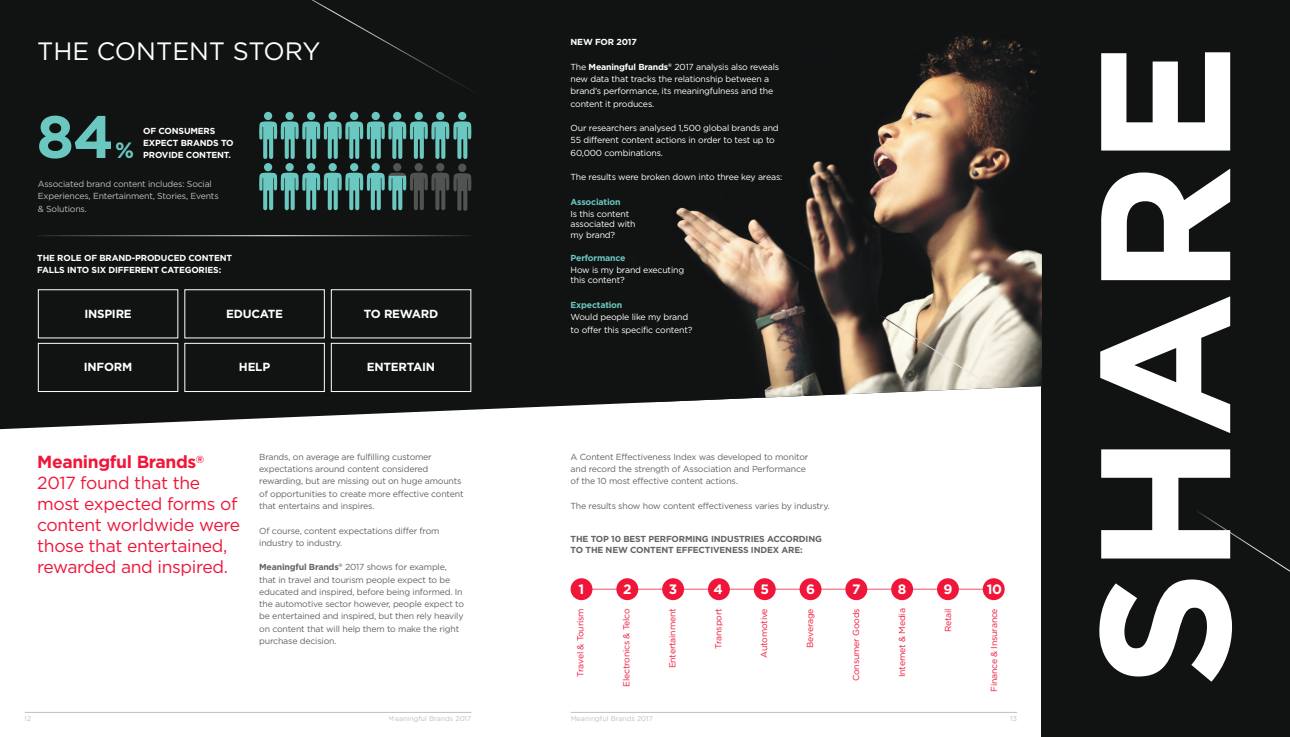
<style>
.page{position:relative;width:1290px;height:737px;background:#fff}
.page>*{position:absolute;margin:0;border:0;box-sizing:border-box;transform-origin:0 0}
.t1{font:700 184.28px "Gotham";color:#fff}
.t2{font:700 59.68px "Gotham";color:#6ac8c0}
.t3{font:25.11px "Gotham";color:#fff}
.t4{font:700 22.14px "Gotham";color:#6ac8c0}
.t5{font:17.5px/21px "Gotham";letter-spacing:-.02em;color:#ef163a}
.t6{font:700 13.56px "Gotham";color:#fff}
.t7{font:700 11.72px "Gotham";letter-spacing:-.02em;color:#fff}
.t8{font:8.75px/12.2px "Gotham";letter-spacing:-.02em;color:#656365}
.t9{font:8.75px/12.2px "Gotham";letter-spacing:-.02em;color:#fff}
.t10{font:8.75px "Gotham";letter-spacing:-.02em;color:#ef163a}
.t11{font:700 8.75px/12.2px "Gotham";letter-spacing:-.02em;color:#fff}
.t12{font:8.75px/12.2px "Gotham";letter-spacing:-.02em;color:#c0bfc1}
.t13{font:700 8.75px/10.5px "Gotham";letter-spacing:-.02em;color:#656365}
.t14{font:700 8.75px "Gotham";letter-spacing:-.02em;color:#6ac8c0}
.t15{font:7px "Gotham";color:#c0bfc1}
.s1{font-weight:700}
</style>
<div class="page">
<div style="left:1042px;top:0;width:248px;height:737px;background:#111212"></div>
<svg style="left:0;top:0;width:1042px;height:429px;background:#2c2d2d"></svg>
<img style="left:479px;top:0;width:563px;height:402px">
<div style="left:38px;top:289px;width:140px;height:49px;border:1px solid #fff"></div>
<div style="left:38px;top:343px;width:140px;height:49px;border:1px solid #fff"></div>
<div style="left:184px;top:289px;width:141px;height:49px;border:1px solid #fff"></div>
<div style="left:184px;top:343px;width:141px;height:49px;border:1px solid #fff"></div>
<div style="left:331px;top:289px;width:140px;height:49px;border:1px solid #fff"></div>
<div style="left:331px;top:343px;width:140px;height:49px;border:1px solid #fff"></div>
<svg style="left:458px;top:163px;width:8px;height:9px"></svg>
<div style="left:264px;top:163px;width:8px;height:8px;background:#6ac8c0;border-radius:50%"></div>
<div style="left:285px;top:163px;width:9px;height:8px;background:#6ac8c0;border-radius:50%"></div>
<div style="left:307px;top:163px;width:8px;height:8px;background:#6ac8c0;border-radius:50%"></div>
<div style="left:328px;top:163px;width:9px;height:8px;background:#6ac8c0;border-radius:50%"></div>
<div style="left:350px;top:163px;width:8px;height:8px;background:#6ac8c0;border-radius:50%"></div>
<div style="left:371px;top:163px;width:9px;height:8px;background:#6ac8c0;border-radius:50%"></div>
<div style="left:393px;top:163px;width:8px;height:8px;background:#515252;border-radius:50%"></div>
<svg style="left:414px;top:163px;width:9px;height:8px"></svg>
<div style="left:436px;top:163px;width:8px;height:8px;background:#515252;border-radius:50%"></div>
<hr style="left:37px;top:235px;width:434px;height:1px;background:#fff">
<hr style="left:581px;top:589px;width:413px;height:1px;background:#f3536d">
<div style="left:570px;top:578px;width:22px;height:22px;background:#ef163a;border-radius:50%"></div>
<div style="left:708px;top:578px;width:22px;height:22px;background:#ef163a;border-radius:50%"></div>
<div style="left:845px;top:578px;width:22px;height:22px;background:#ef163a;border-radius:50%"></div>
<div style="left:616px;top:578px;width:22px;height:22px;background:#ef163a;border-radius:50%"></div>
<div style="left:754px;top:578px;width:22px;height:22px;background:#ef163a;border-radius:50%"></div>
<div style="left:891px;top:578px;width:22px;height:22px;background:#ef163a;border-radius:50%"></div>
<div style="left:662px;top:578px;width:22px;height:22px;background:#ef163a;border-radius:50%"></div>
<div style="left:799px;top:578px;width:22px;height:22px;background:#ef163a;border-radius:50%"></div>
<div style="left:937px;top:578px;width:22px;height:22px;background:#ef163a;border-radius:50%"></div>
<div style="left:983px;top:578px;width:22px;height:22px;background:#ef163a;border-radius:50%"></div>
<svg style="left:259px;top:0;width:295px;height:159px;background:#1a2625"></svg>
<svg style="left:879px;top:314px;width:116px;height:75px;background:#bfb9aa"></svg>
<svg style="left:1196px;top:510px;width:94px;height:62px"></svg>
<svg style="left:689px;top:191px;width:62px;height:41px;background:#3d362f"></svg>
<svg style="left:783px;top:252px;width:32px;height:21px"></svg>
<svg style="left:259px;top:172px;width:212px;height:39px;background:#3c605d"></svg>
<hr style="left:570px;top:712px;width:447px;height:1px;background:#c0bfc1">
<hr style="left:25px;top:712px;width:446px;height:1px;background:#c0bfc1">
<h3 class="t3" style="left:37px;top:37px;width:281px">Th e content story</h3>
<h2 class="t2" style="left:36px;top:102px;width:79px">84</h2>
<p class="t11" style="left:143px;top:124px;width:90px">OF CONSUMERS<br>EXPECT BRANDS TO</p>
<h3 class="t4" style="left:115px;top:137px;width:21px">%</h3>
<p class="t11" style="left:143px;top:149px;width:89px">PROVI DE CONTENT.</p>
<p class="t12" style="left:38px;top:178px;width:182px">Associated brand content includes: Social<br>Experiences, Entertainment, Stories, Events &amp; Solutions.</p>
<p class="t11" style="left:37px;top:251px;width:196px;text-indent:20px">ROLE OF BRAND-PRODUCED CONTENT<br>FALLS I NTO SIX DI FFERENT CATEGO</p>
<p class="t11" style="left:37px;top:251px;width:7px">THE</p>
<p class="t11" style="left:199px;top:263px;width:24px">RIES:</p>
<h3 class="t7" style="left:84px;top:306px;width:47px">INSPI RE</h3>
<h3 class="t7" style="left:226px;top:306px;width:58px">EDUCATE</h3>
<h3 class="t7" style="left:364px;top:306px;width:76px">TO REWARD</h3>
<h3 class="t7" style="left:84px;top:360px;width:48px">INFORM</h3>
<h3 class="t7" style="left:239px;top:360px;width:33px">HELP</h3>
<h3 class="t7" style="left:367px;top:360px;width:70px">ENTERTAI N</h3>
<h3 class="t5" style="left:37px;top:451px;width:204px"><span class="s1">MEANINGFUL BRANDS</span><sup>®<br></sup>2017 found that the most expected forms of content worldwide were those that entertained, rewarded and inspired.</h3>
<p class="t8" style="left:259px;top:450px;width:206px">Brands, on average are fulfilling customer expectations around content considered rewarding, but are missing out on huge amounts of opportunities to create more effective content that entertains and inspires.</p>
<p class="t8" style="left:259px;top:524px;width:182px">Of course, content expectations differ from industry to industry.</p>
<p class="t8" style="left:259px;top:561px;width:206px"><span class="s1">MEANINGFUL BRANDS</span><sup>®</sup> 2017 shows for example, that in travel and tourism people expect to be educated and inspired, before being informed. In the automotive sector however, people expect to be entertained and inspired, but then rely heavily on content that will help them to make the right purchase decision.</p>
<p class="t11" style="left:570px;top:36px;width:68px">NEW FO R 2017</p>
<p class="t9" style="left:570px;top:61px;width:210px">The <span class="s1">MEANINGFUL BRANDS</span><sup>®</sup> 2017 analysis also reveals new data that tracks the relationship between a brand’s performance, its meaningfulness and the content it produces.</p>
<p class="t9" style="left:570px;top:122px;width:210px">Our researchers analysed 1,500 global brands and<br>55 different content actions in order to test up to<br>60,000 combinations.</p>
<p class="t9" style="left:570px;top:171px;width:213px">The results were broken down into three key areas:</p>
<p class="t14" style="left:570px;top:196px;width:51px">ASSOCIATION</p>
<p class="t9" style="left:570px;top:208px;width:66px;line-height:10.5px">Is this content associated with my brand?</p>
<p class="t14" style="left:570px;top:252px;width:56px">PERFORMANCE</p>
<p class="t9" style="left:570px;top:264px;width:115px;line-height:10.5px">How is my brand executing this content?</p>
<p class="t14" style="left:570px;top:300px;width:53px">EXPECTATION</p>
<p class="t9" style="left:570px;top:311px;width:123px">Would people like my brand to offer this specific content?</p>
<p class="t8" style="left:570px;top:450px;width:239px">A Content Effectiveness Index was developed to monitor and record the strength of Association and Performance of the 10 most effective content actions.</p>
<p class="t8" style="left:570px;top:499px;width:261px">The results show how content effectiveness varies by industry.</p>
<p class="t13" style="left:570px;top:533px;width:7px">THE</p>
<p class="t13" style="left:591px;top:533px;width:190px">TOP 10 BEST PERFORMI NG I NDUSTRIES ACCO</p>
<p class="t13" style="left:570px;top:533px;width:252px;text-indent:222px">RDI NG<br>TO THE NEW CONTENT EFFECTIVENESS INDEX ARE:</p>
<h3 class="t6" style="left:579px;top:581px;width:7px">1</h3>
<h3 class="t6" style="left:623px;top:581px;width:10px">2</h3>
<h3 class="t6" style="left:669px;top:581px;width:10px">3</h3>
<h3 class="t6" style="left:714px;top:581px;width:11px">4</h3>
<h3 class="t6" style="left:760px;top:581px;width:10px">5</h3>
<h3 class="t6" style="left:806px;top:581px;width:10px">6</h3>
<h3 class="t6" style="left:852px;top:581px;width:10px">7</h3>
<h3 class="t6" style="left:898px;top:581px;width:10px">8</h3>
<h3 class="t6" style="left:943px;top:581px;width:10px">9</h3>
<h3 class="t6" style="left:987px;top:581px;width:17px">10</h3>
<p class="t10" style="left:575px;top:676px;width:70px;rotate:-90deg">Travel &amp; Tourism</p>
<p class="t10" style="left:621px;top:687px;width:80px;rotate:-90deg">Electronics &amp; Telco</p>
<p class="t10" style="left:667px;top:668px;width:61px;rotate:-90deg">Entertainment</p>
<p class="t10" style="left:713px;top:648px;width:42px;rotate:-90deg">Transport</p>
<p class="t10" style="left:759px;top:658px;width:51px;rotate:-90deg">Automotive</p>
<p class="t10" style="left:805px;top:648px;width:41px;rotate:-90deg">Beverage</p>
<p class="t10" style="left:851px;top:681px;width:74px;rotate:-90deg">Consumer Goods</p>
<p class="t10" style="left:897px;top:677px;width:70px;rotate:-90deg">Internet &amp; Media</p>
<p class="t10" style="left:943px;top:632px;width:25px;rotate:-90deg">Retail</p>
<p class="t10" style="left:989px;top:692px;width:85px;rotate:-90deg">Finance &amp; Insurance</p>
<p class="t15" style="left:25px;top:714px;width:8px">12</p>
<p class="t15" style="left:389px;top:714px;width:84px">Meaningful Brands 2017</p>
<p class="t15" style="left:570px;top:714px;width:84px">Meaningful Brands 2017</p>
<p class="t15" style="left:1010px;top:714px;width:8px">13</p>
<h1 class="t1" style="left:1058px;top:688px;width:647px;rotate:-90deg">SHARE</h1>
</div>
